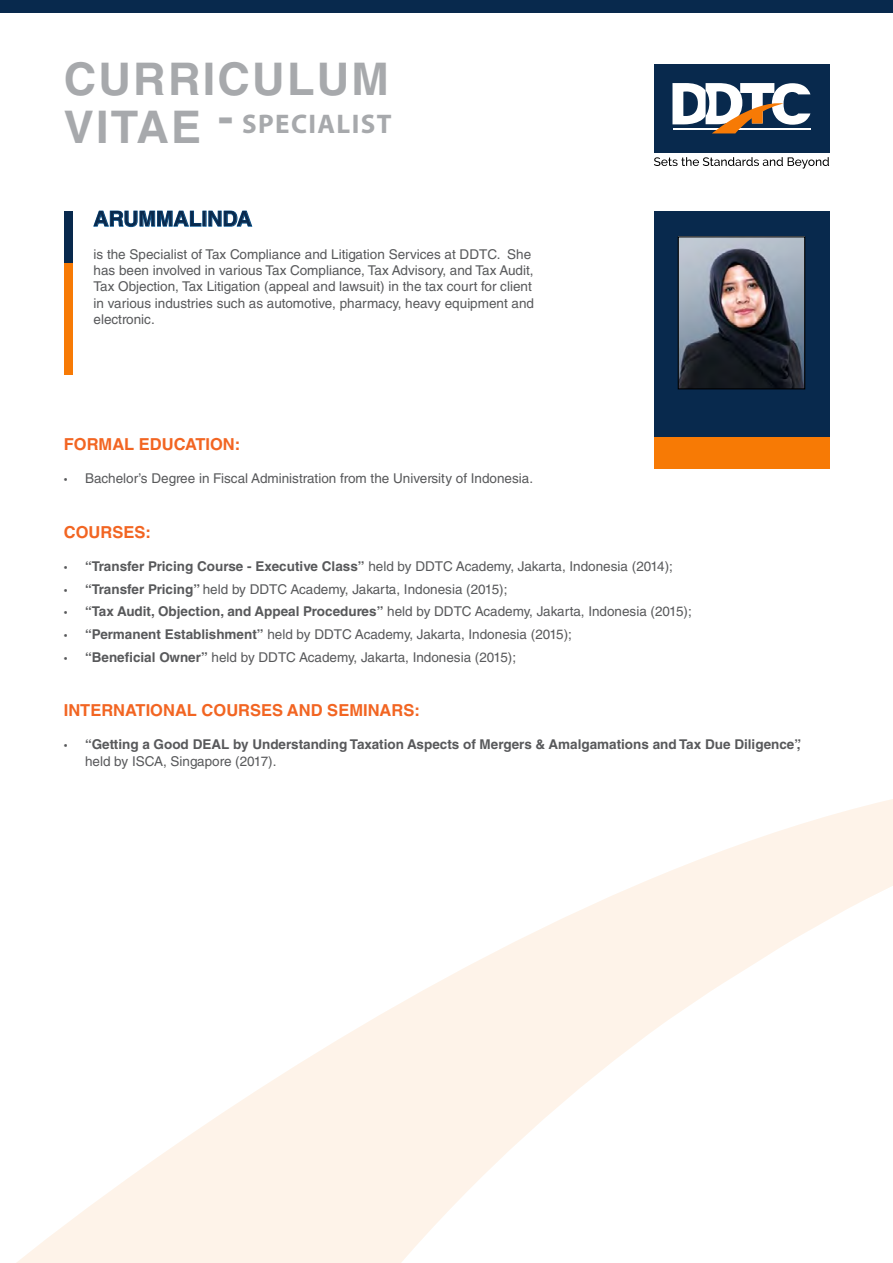
<style>
.page{position:relative;width:893px;height:1263px;background:#fff}
.page>*{position:absolute;margin:0;border:0;box-sizing:border-box;transform-origin:0 0}
.t1{font:700 45px "Helvetica LT Std";letter-spacing:.05em;color:#a7a9ac}
.t2{font:700 27px "Myriad Pro";letter-spacing:.05em;color:#a7a9ac}
.t3{font:700 21px "Helvetica LT Std";color:#08294d}
.t4{font:700 16.5px "Helvetica LT Std";color:#f26522}
.t5{font:13.5px/16.2px "Helvetica LT Std";color:#58595b}
.t6{font:700 13.5px/16.2px "Helvetica LT Std";color:#58595b}
.s1{font-family:"Helvetica LT Std";font-size:45px}
.s2{font-family:"Myriad Pro"}
.s3{font-weight:700}
.s4{font-family:"Myriad Pro";font-weight:400}
.s5{font-weight:400}
</style>
<div class="page">
<svg style="left:16px;top:799px;width:877px;height:464px"></svg>
<div style="left:0;top:0;width:893px;height:13px;background:#08294d"></div>
<div style="left:654px;top:211px;width:175px;height:226px;background:#08294d"></div>
<div style="left:654px;top:437px;width:175px;height:32px;background:#f77a05"></div>
<div style="left:654px;top:64px;width:175px;height:89px;background:#08294d"></div>
<svg style="left:672px;top:83px;width:138px;height:50px"></svg>
<svg style="left:654px;top:157px;width:175px;height:12px"></svg>
<div style="left:64px;top:211px;width:8px;height:53px;background:#08294d"></div>
<div style="left:64px;top:264px;width:8px;height:111px;background:#f77a05"></div>
<img style="left:680px;top:238px;width:123px;height:149px">
<div style="left:678px;top:236px;width:127px;height:153px;border:1px solid #000"></div>
<svg style="left:94px;top:211px;width:107px;height:16px"></svg>
<svg style="left:209px;top:211px;width:43px;height:15px"></svg>
<h1 class="t1" style="left:64px;top:52px;width:327px">CURRICULUM</h1>
<h2 class="t2" style="left:64px;top:106px;width:329px"><span class="s1">VITAE -</span> SPECIALIST</h2>
<h3 class="t3" style="left:94px;top:206px;width:160px">ARUMMALINDA</h3>
<p class="t5" style="left:94px;top:246px;width:442px">is the Specialist of Tax Compliance and Litigation Services at DDTC. She has been involved in various Tax Compliance, Tax Advisory, and Tax Audit, Tax Objection, Tax Litigation (appeal and lawsuit) in the tax court for client in various industries such as automotive, pharmacy, heavy equipment and electronic.</p>
<p class="t4" style="left:64px;top:434px;width:178px">FORMAL EDUCATION:</p>
<p class="t5" style="left:64px;top:470px;width:471px"><span class="s2">•</span> Bachelor’s Degree in Fiscal Administration from the University of Indonesia.</p>
<p class="t4" style="left:64px;top:522px;width:89px">COURSES:</p>
<p class="t5" style="left:64px;top:558px;width:611px"><span class="s2">•</span> <span class="s3">“Transfer Pricing Course - Executive Class”</span> held by DDTC Academy, Jakarta, Indonesia (2014);</p>
<p class="t5" style="left:64px;top:581px;width:445px"><span class="s2">•</span> <span class="s3">“Transfer Pricing”</span> held by DDTC Academy, Jakarta, Indonesia (2015);</p>
<p class="t5" style="left:64px;top:603px;width:630px"><span class="s2">•</span> <span class="s3">“Tax Audit, Objection, and Appeal Procedures”</span> held by DDTC Academy, Jakarta, Indonesia (2015);</p>
<p class="t5" style="left:64px;top:626px;width:510px"><span class="s2">•</span> <span class="s3">“Permanent Establishment”</span> held by DDTC Academy, Jakarta, Indonesia (2015);</p>
<p class="t5" style="left:64px;top:649px;width:454px"><span class="s2">•</span> <span class="s3">“Beneficial Owner”</span> held by DDTC Academy, Jakarta, Indonesia (2015);</p>
<p class="t4" style="left:64px;top:700px;width:358px">INTERNATIONAL COURSES AND SEMINARS:</p>
<p class="t6" style="left:85px;top:736px;width:718px;text-indent:-21px"><span class="s4">•</span> “Getting a Good DEAL by Understanding Taxation Aspects of Mergers &amp; Amalgamations and Tax Due Diligence”, <span class="s5">held by ISCA, Singapore (2017).</span></p>
</div>
